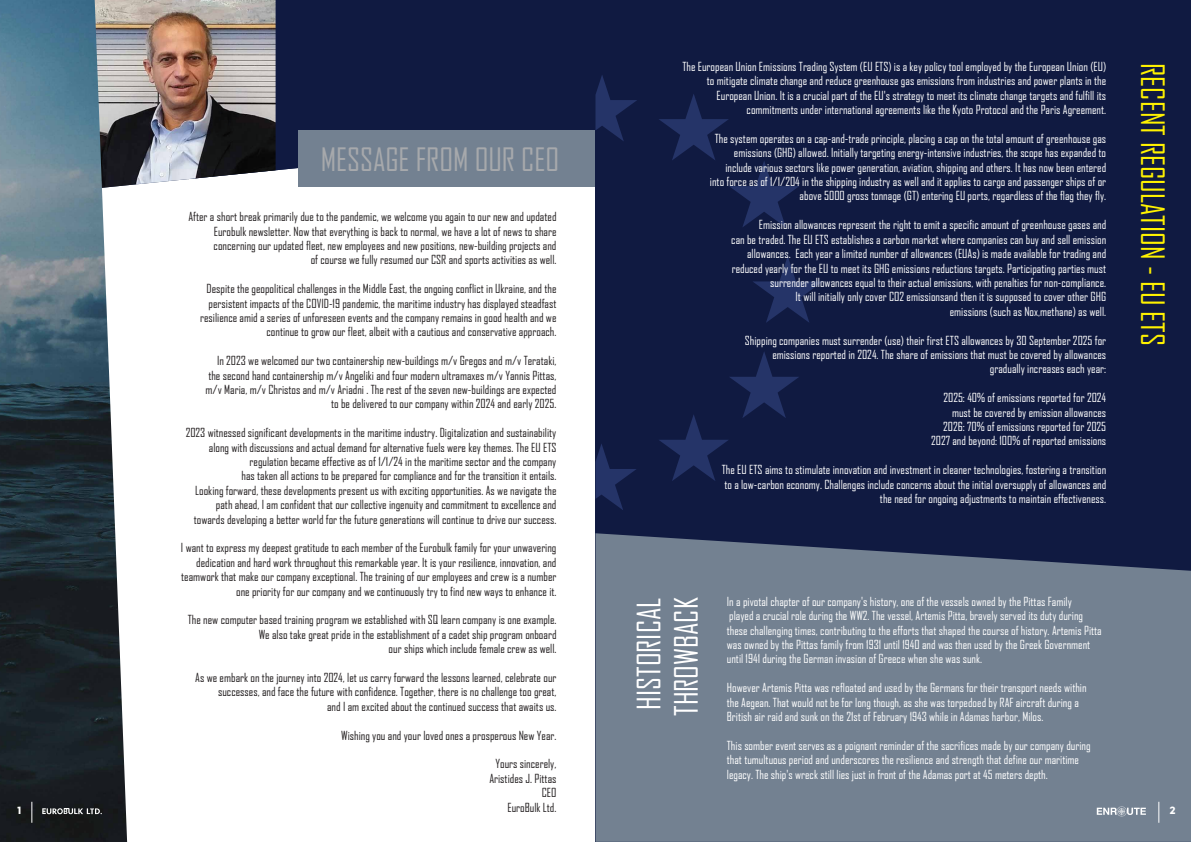
<style>
.page{position:relative;width:1191px;height:842px;background:#fff}
.page>*{position:absolute;margin:0;border:0;box-sizing:border-box;transform-origin:0 0}
.t1{font:30.9px "Agency FB";color:#fff200}
.t2{font:30.9px/37.1px "Agency FB";color:#fff}
.t3{font:30.9px "Agency FB";color:#a7a9ac}
.t4{font:12px/14.4px "Agency FB";color:#fff;text-align:right}
.t5{font:12px/14.4px "Agency FB";color:#231f20;text-align:right}
.t6{font:700 12px "Abrade";color:#fff}
</style>
<div class="page">
<div style="left:275px;top:0;width:320px;height:171px;background:#101a41"></div>
<img style="left:127px;top:0;width:148px;height:186px">
<div style="left:298px;top:130px;width:297px;height:56px;background:#738191"></div>
<img style="left:0;top:0;width:127px;height:842px">
<svg style="left:42px;top:808px;width:60px;height:6px"></svg>
<svg style="left:31px;top:802px;width:1px;height:21px"></svg>
<div style="left:595px;top:0;width:596px;height:842px;background:#101a41"></div>
<div style="left:595px;top:533px;width:596px;height:309px;background:#738191"></div>
<svg style="left:595px;top:75px;width:42px;height:66px"></svg>
<svg style="left:595px;top:444px;width:41px;height:66px"></svg>
<svg style="left:659px;top:352px;width:140px;height:129px"></svg>
<svg style="left:753px;top:256px;width:70px;height:67px"></svg>
<svg style="left:659px;top:94px;width:140px;height:133px"></svg>
<svg style="left:1158px;top:802px;width:1px;height:21px"></svg>
<svg style="left:1096px;top:806px;width:49px;height:11px"></svg>
<p class="t6" style="left:17px;top:802px;width:6px">1</p>
<h1 class="t3" style="left:321px;top:140px;width:240px">MESSAGE FROM OUR CEO</h1>
<p class="t5" style="left:188px;top:209px;width:369px">After a short break primarily due to the pandemic, we welcome you again to our new and updated Eurobulk newsletter. Now that everything is back to normal, we have a lot of news to share concerning our updated fleet, new employees and new positions, new-building projects and<br>of course we fully resumed our CSR and sports activities as well.</p>
<p class="t5" style="left:200px;top:281px;width:358px">Despite the geopolitical challenges in the Middle East, the ongoing conflict in Ukraine, and the persistent impacts of the COVID-19 pandemic, the maritime industry has displayed steadfast resilience amid a series of unforeseen events and the company remains in good health and we continue to grow our fleet, albeit with a cautious and conservative approach.</p>
<p class="t5" style="left:206px;top:353px;width:352px">In 2023 we welcomed our two containership new-buildings m/v Gregos and m/v Terataki, the second hand containership m/v Angeliki and four modern ultramaxes m/v Yannis Pittas, m/v Maria, m/v Christos and m/v Ariadni . The rest of the seven new-buildings are expected to be delivered to our company within 2024 and early 2025.</p>
<p class="t5" style="left:186px;top:425px;width:372px">2023 witnessed significant developments in the maritime industry. Digitalization and sustainability along with discussions and actual demand for alternative fuels were key themes. The EU ETS regulation became effective as of 1/1/24 in the maritime sector and the company<br>has taken all actions to be prepared for compliance and for the transition it entails.<br>Looking forward, these developments present us with exciting opportunities. As we navigate the path ahead, I am confident that our collective ingenuity and commitment to excellence and towards developing a better world for the future generations will continue to drive our success.</p>
<p class="t5" style="left:181px;top:540px;width:377px">I want to express my deepest gratitude to each member of the Eurobulk family for your unwavering dedication and hard work throughout this remarkable year. It is your resilience, innovation, and teamwork that make our company exceptional. The training of our employees and crew is a number one priority for our company and we continuously try to find new ways to enhance it.</p>
<p class="t5" style="left:188px;top:612px;width:370px">The new computer based training program we established with SQ learn company is one example.<br>We also take great pride in the establishment of a cadet ship program onboard<br>our ships which include female crew as well.</p>
<p class="t5" style="left:195px;top:670px;width:363px">As we embark on the journey into 2024, let us carry forward the lessons learned, celebrate our successes, and face the future with confidence. Together, there is no challenge too great,<br>and I am excited about the continued success that awaits us.</p>
<p class="t5" style="left:341px;top:728px;width:217px">Wishing you and your loved ones a prosperous New Year.</p>
<p class="t5" style="left:489px;top:756px;width:69px">Yours sincerely,<br>Aristides J. Pittas<br>CEO<br>EuroBulk Ltd.</p>
<p class="t4" style="left:682px;top:59px;width:425px">The European Union Emissions Trading System (EU ETS) is a key policy tool employed by the European Union (EU) to mitigate climate change and reduce greenhouse gas emissions from industries and power plants in the European Union. It is a crucial part of the EU's strategy to meet its climate change targets and fulfill its commitments under international agreements like the Kyoto Protocol and the Paris Agreement.</p>
<p class="t4" style="left:710px;top:131px;width:398px">The system operates on a cap-and-trade principle, placing a cap on the total amount of greenhouse gas emissions (GHG) allowed. Initially targeting energy-intensive industries, the scope has expanded to include various sectors like power generation, aviation, shipping and others. It has now been entered into force as of 1/1/204 in the shipping industry as well and it applies to cargo and passenger ships of or above 5000 gross tonnage (GT) entering EU ports, regardless of the flag they fly.</p>
<p class="t4" style="left:731px;top:217px;width:376px">Emission allowances represent the right to emit a specific amount of greenhouse gases and<br>can be traded. The EU ETS establishes a carbon market where companies can buy and sell emission allowances. Each year a limited number of allowances (EUAs) is made available for trading and reduced yearly for the EU to meet its GHG emissions reductions targets. Participating parties must surrender allowances equal to their actual emissions, with penalties for non-compliance.<br>It will initially only cover CO2 emissionsand then it is supposed to cover other GHG<br>emissions (such as Nox,methane) as well.</p>
<p class="t4" style="left:745px;top:333px;width:363px">Shipping companies must surrender (use) their first ETS allowances by 30 September 2025 for emissions reported in 2024. The share of emissions that must be covered by allowances gradually increases each year:</p>
<p class="t4" style="left:931px;top:390px;width:176px">2025: 40% of emissions reported for 2024 must be covered by emission allowances 2026: 70% of emissions reported for 2025<br>2027 and beyond: 100% of reported emissions</p>
<p class="t4" style="left:722px;top:462px;width:386px">The EU ETS aims to stimulate innovation and investment in cleaner technologies, fostering a transition to a low-carbon economy. Challenges include concerns about the initial oversupply of allowances and the need for ongoing adjustments to maintain effectiveness.</p>
<h1 class="t1" style="left:1171px;top:63px;width:284px;rotate:90deg">RECENT REGULATION - EU ETS</h1>
<h1 class="t2" style="left:630px;top:716px;width:120px;rotate:-90deg">HISTORICAL<br>THROWBACK</h1>
<p class="t4" style="left:727px;top:594px;width:376px;text-align:left">In a pivotal chapter of our company's history, one of the vessels owned by the Pittas Family<br>played a crucial role during the WW2. The vessel, Artemis Pitta, bravely served its duty during these challenging times, contributing to the efforts that shaped the course of history. Artemis Pitta was owned by the Pittas family from 1931 until 1940 and was then used by the Greek Government until 1941 during the German invasion of Greece when she was sunk.</p>
<p class="t4" style="left:727px;top:680px;width:361px;text-align:left">However Artemis Pitta was refloated and used by the Germans for their transport needs within the Aegean. That would not be for long though, as she was torpedoed by RAF aircraft during a<br>British air raid and sunk on the 21st of February 1943 while in Adamas harbor, Milos.</p>
<p class="t4" style="left:727px;top:738px;width:365px;text-align:left">This somber event serves as a poignant reminder of the sacrifices made by our company during that tumultuous period and underscores the resilience and strength that define our maritime legacy. The ship's wreck still lies just in front of the Adamas port at 45 meters depth.</p>
<p class="t6" style="left:1169px;top:802px;width:8px">2</p>
</div>
